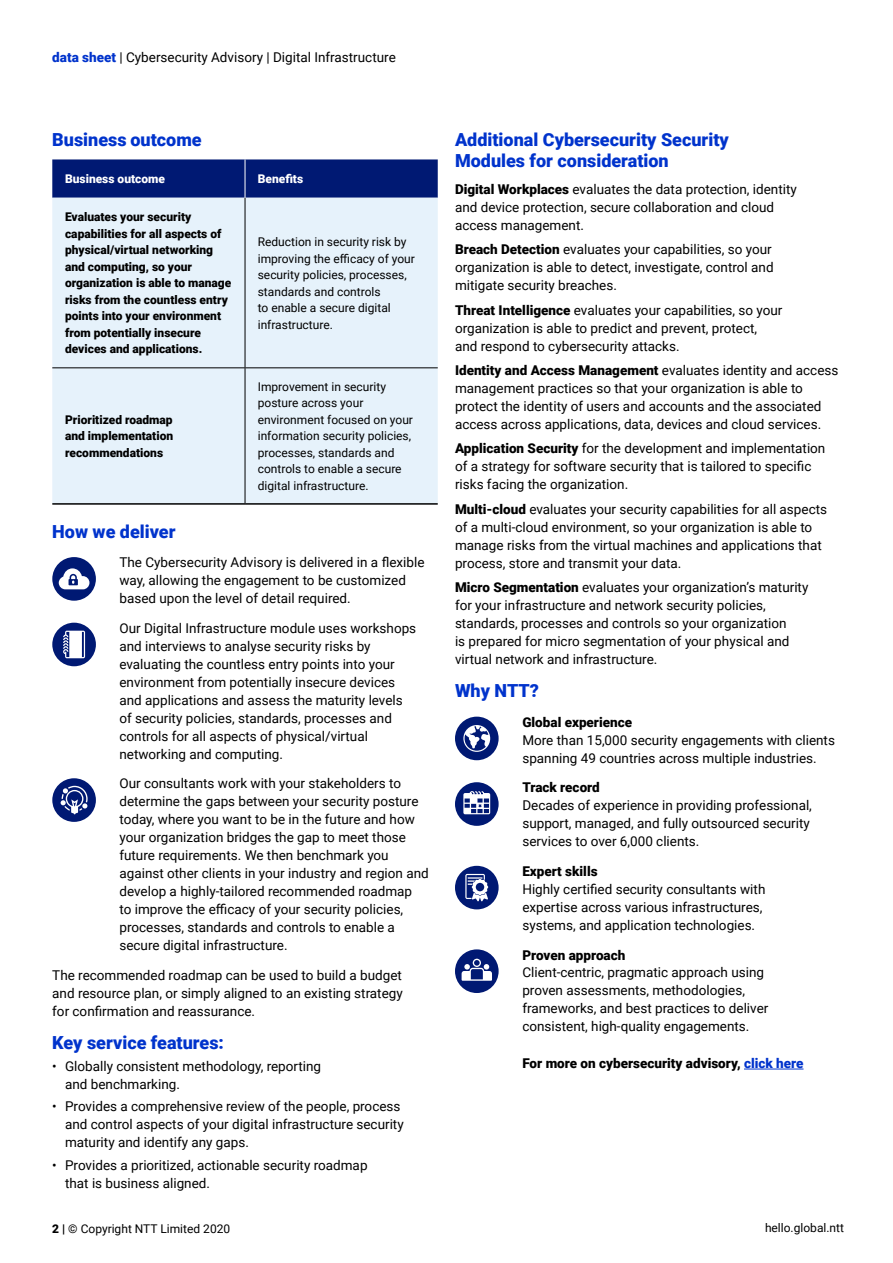
<style>
.page{position:relative;width:893px;height:1263px;background:#fff}
.page>*{position:absolute;margin:0;border:0;box-sizing:border-box;transform-origin:0 0}
.t1{font:900 18px/21px "Roboto";color:#03c}
.t2{font:13.5px/18px "Roboto";color:#000}
.t3{font:900 13.5px "Roboto";color:#000}
.t4{font:12px/16.5px "Roboto";color:#000}
.t5{font:900 12px/16.5px "Roboto";color:#000}
.t6{font:900 12px "Roboto";color:#fff}
.s1{font-weight:900;color:#03c}
.s2{font-weight:900}
.s3{color:#03c}
</style>
<div class="page">
<div style="left:52px;top:159px;width:386px;height:39px;background:#001973"></div>
<div style="left:52px;top:198px;width:386px;height:305px;background:#e6f2fb"></div>
<hr style="left:245px;top:198px;width:1px;height:169px;background:#000">
<hr style="left:52px;top:367px;width:193px;height:1px;background:#000">
<hr style="left:245px;top:367px;width:193px;height:1px;background:#000">
<hr style="left:245px;top:368px;width:1px;height:135px;background:#000">
<hr style="left:245px;top:159px;width:1px;height:39px;background:#fff">
<hr style="left:52px;top:503px;width:193px;height:2px;background:#000">
<hr style="left:245px;top:503px;width:193px;height:2px;background:#000">
<div style="left:52px;top:557px;width:44px;height:44px;background:#001973;border-radius:50%"></div>
<div style="left:52px;top:623px;width:44px;height:43px;background:#001973;border-radius:50%"></div>
<div style="left:52px;top:778px;width:44px;height:44px;background:#001973;border-radius:50%"></div>
<svg style="left:59px;top:568px;width:30px;height:21px"></svg>
<svg style="left:61px;top:786px;width:27px;height:28px"></svg>
<div style="left:455px;top:717px;width:44px;height:43px;background:#001973;border-radius:50%"></div>
<div style="left:455px;top:782px;width:44px;height:44px;background:#001973;border-radius:50%"></div>
<div style="left:455px;top:866px;width:44px;height:43px;background:#001973;border-radius:50%"></div>
<div style="left:455px;top:949px;width:44px;height:44px;background:#001973;border-radius:50%"></div>
<svg style="left:463px;top:725px;width:27px;height:27px"></svg>
<svg style="left:463px;top:791px;width:27px;height:23px"></svg>
<svg style="left:465px;top:874px;width:23px;height:27px"></svg>
<svg style="left:462px;top:959px;width:30px;height:22px"></svg>
<hr style="left:744px;top:1069px;width:59px;height:1px;background:#03c">
<svg style="left:63px;top:631px;width:22px;height:27px"></svg>
<p class="t2" style="left:52px;top:48px;width:345px"><span class="s1">data sheet</span> | Cybersecurity Advisory | Digital Infrastructure</p>
<h1 class="t1" style="left:52px;top:129px;width:151px">Business outcome</h1>
<p class="t6" style="left:65px;top:170px;width:101px">Business outcome</p>
<p class="t6" style="left:258px;top:170px;width:47px">Benefits</p>
<p class="t5" style="left:65px;top:208px;width:168px">Evaluates your security capabilities for all aspects of physical/virtual networking and computing, so your organization is able to manage risks from the countless entry points into your environment from potentially insecure devices and applications.</p>
<p class="t4" style="left:258px;top:233px;width:159px">Reduction in security risk by improving the efficacy of your security policies, processes, standards and controls<br>to enable a secure digital infrastructure.</p>
<p class="t5" style="left:65px;top:411px;width:110px;text-align:justify">Prioritized roadmap and implementation recommendations</p>
<h1 class="t1" style="left:52px;top:520px;width:125px">How we deliver</h1>
<p class="t4" style="left:258px;top:378px;width:157px">Improvement in security posture across your environment focused on your information security policies, processes, standards and controls to enable a secure digital infrastructure.</p>
<p class="t2" style="left:119px;top:553px;width:307px">The Cybersecurity Advisory is delivered in a flexible way, allowing the engagement to be customized based upon the level of detail required.</p>
<p class="t2" style="left:119px;top:618px;width:298px">Our Digital Infrastructure module uses workshops and interviews to analyse security risks by evaluating the countless entry points into your environment from potentially insecure devices and applications and assess the maturity levels of security policies, standards, processes and controls for all aspects of physical/virtual networking and computing.</p>
<p class="t2" style="left:119px;top:774px;width:311px">Our consultants work with your stakeholders to determine the gaps between your security posture today, where you want to be in the future and how your organization bridges the gap to meet those future requirements. We then benchmark you against other clients in your industry and region and develop a highly-tailored recommended roadmap<br>to improve the efficacy of your security policies, processes, standards and controls to enable a secure digital infrastructure.</p>
<p class="t2" style="left:52px;top:966px;width:352px;text-align:justify">The recommended roadmap can be used to build a budget and resource plan, or simply aligned to an existing strategy for confirmation and reassurance.</p>
<h1 class="t1" style="left:52px;top:1031px;width:173px">Key service features:</h1>
<p class="t2" style="left:65px;top:1057px;width:258px;text-indent:-13px">• Globally consistent methodology, reporting and benchmarking.</p>
<p class="t2" style="left:65px;top:1097px;width:340px;text-indent:-13px">• Provides a comprehensive review of the people, process and control aspects of your digital infrastructure security maturity and identify any gaps.</p>
<p class="t2" style="left:65px;top:1155px;width:304px;text-indent:-13px">• Provides a prioritized, actionable security roadmap that is business aligned.</p>
<h1 class="t1" style="left:455px;top:129px;width:275px">Additional Cybersecurity Security<br>Modules for consideration</h1>
<p class="t2" style="left:455px;top:180px;width:343px"><span class="s2">Digital Workplaces</span> evaluates the data protection, identity and device protection, secure collaboration and cloud access management.</p>
<p class="t2" style="left:455px;top:240px;width:320px"><span class="s2">Breach Detection</span> evaluates your capabilities, so your organization is able to detect, investigate, control and mitigate security breaches.</p>
<p class="t2" style="left:455px;top:300px;width:329px"><span class="s2">Threat Intelligence</span> evaluates your capabilities, so your organization is able to predict and prevent, protect, and respond to cybersecurity attacks.</p>
<p class="t2" style="left:455px;top:361px;width:385px"><span class="s2">Identity and Access Management</span> evaluates identity and access management practices so that your organization is able to protect the identity of users and accounts and the associated access across applications, data, devices and cloud services.</p>
<p class="t2" style="left:455px;top:439px;width:372px"><span class="s2">Application Security</span> for the development and implementation of a strategy for software security that is tailored to specific risks facing the organization.</p>
<p class="t2" style="left:455px;top:499px;width:374px"><span class="s2">Multi-cloud</span> evaluates your security capabilities for all aspects of a multi-cloud environment, so your organization is able to manage risks from the virtual machines and applications that process, store and transmit your data.</p>
<p class="t2" style="left:455px;top:578px;width:355px"><span class="s2">Micro Segmentation</span> evaluates your organization’s maturity for your infrastructure and network security policies, standards, processes and controls so your organization<br>is prepared for micro segmentation of your physical and virtual network and infrastructure.</p>
<h1 class="t1" style="left:455px;top:680px;width:85px">Why NTT?</h1>
<p class="t3" style="left:522px;top:712px;width:111px">Global experience</p>
<p class="t2" style="left:522px;top:730px;width:314px">More than 15,000 security engagements with clients spanning 49 countries across multiple industries.</p>
<p class="t3" style="left:522px;top:778px;width:79px">Track record</p>
<p class="t2" style="left:522px;top:796px;width:291px">Decades of experience in providing professional, support, managed, and fully outsourced security services to over 6,000 clients.</p>
<p class="t3" style="left:522px;top:862px;width:77px">Expert skills</p>
<p class="t2" style="left:522px;top:880px;width:245px">Highly certified security consultants with expertise across various infrastructures, systems, and application technologies.</p>
<p class="t3" style="left:522px;top:945px;width:104px">Proven approach</p>
<p class="t2" style="left:522px;top:963px;width:248px">Client-centric, pragmatic approach using proven assessments, methodologies, frameworks, and best practices to deliver consistent, high-quality engagements.</p>
<p class="t3" style="left:522px;top:1054px;width:283px">For more on cybersecurity advisory, <span class="s3">click here</span></p>
<p class="t4" style="left:52px;top:1220px;width:179px"><span class="s2">2 |</span> © Copyright NTT Limited 2020</p>
<p class="t4" style="left:765px;top:1219px;width:81px">hello.global.ntt</p>
</div>
